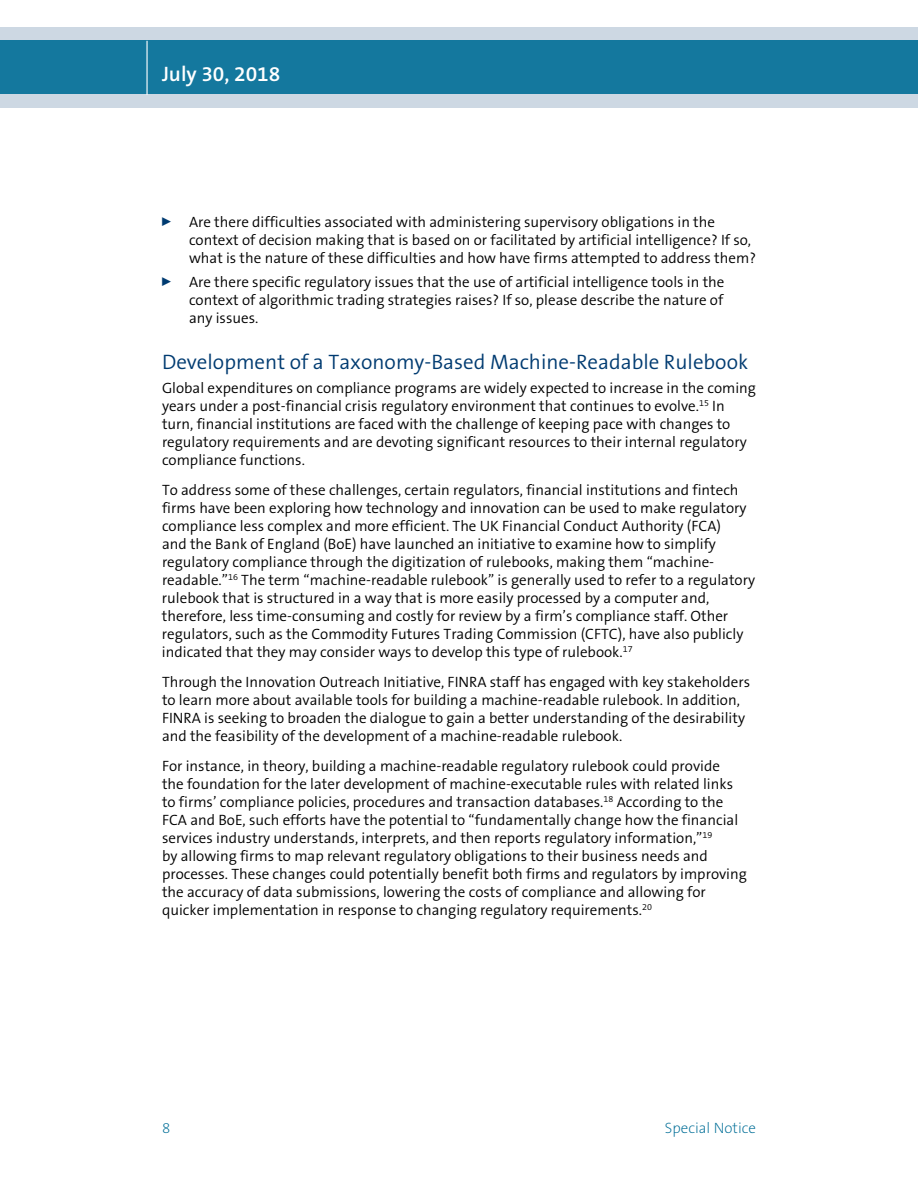
<style>
.page{position:relative;width:918px;height:1188px;background:#fff}
.page>*{position:absolute;margin:0;border:0;box-sizing:border-box;transform-origin:0 0}
.t1{font:300 21px "The Sans B4";color:#003b71}
.t2{font:600 21px "The Sans B6";color:#fff}
.t3{font:300 15px/18px "The Sans B4";color:#000}
.t4{font:200 15px "The Sans B2";color:#006e97}
</style>
<div class="page">
<div style="left:0;top:27px;width:918px;height:81px;background:#cdd8e3"></div>
<div style="left:0;top:40px;width:918px;height:54px;background:#14789e"></div>
<hr style="left:146px;top:41px;width:2px;height:54px;background:#fff">
<h1 class="t2" style="left:162px;top:63px;width:120px">July 30, 2018</h1>
<p class="t3" style="left:189px;top:213px;width:569px;text-indent:-27px"><sup>0</sup> Are there difficulties associated with administering supervisory obligations in the context of decision making that is based on or facilitated by artificial intelligence? If so, what is the nature of these difficulties and how have firms attempted to address them?</p>
<p class="t3" style="left:189px;top:273px;width:537px;text-align:justify;text-indent:-27px"><sup>0</sup> Are there specific regulatory issues that the use of artificial intelligence tools in the context of algorithmic trading strategies raises? If so, please describe the nature of any issues.</p>
<h1 class="t1" style="left:162px;top:351px;width:588px">Development of a Taxonomy-Based Machine-Readable Rulebook</h1>
<p class="t3" style="left:162px;top:380px;width:596px">Global expenditures on compliance programs are widely expected to increase in the coming years under a post-financial crisis regulatory environment that continues to evolve.<sup>15</sup> In turn, financial institutions are faced with the challenge of keeping pace with changes to regulatory requirements and are devoting significant resources to their internal regulatory compliance functions.</p>
<p class="t3" style="left:162px;top:482px;width:595px">To address some of these challenges, certain regulators, financial institutions and fintech firms have been exploring how technology and innovation can be used to make regulatory compliance less complex and more efficient. The UK Financial Conduct Authority (FCA)<br>and the Bank of England (BoE) have launched an initiative to examine how to simplify regulatory compliance through the digitization of rulebooks, making them “machine&shy;readable.”<sup>16</sup> The term “machine-readable rulebook” is generally used to refer to a regulatory rulebook that is structured in a way that is more easily processed by a computer and, therefore, less time-consuming and costly for review by a firm’s compliance staff. Other regulators, such as the Commodity Futures Trading Commission (CFTC), have also publicly indicated that they may consider ways to develop this type of rulebook.<sup>17</sup></p>
<p class="t3" style="left:162px;top:674px;width:590px">Through the Innovation Outreach Initiative, FINRA staff has engaged with key stakeholders to learn more about available tools for building a machine-readable rulebook. In addition, FINRA is seeking to broaden the dialogue to gain a better understanding of the desirability and the feasibility of the development of a machine-readable rulebook.</p>
<p class="t3" style="left:162px;top:758px;width:586px">For instance, in theory, building a machine-readable regulatory rulebook could provide<br>the foundation for the later development of machine-executable rules with related links to firms’ compliance policies, procedures and transaction databases.<sup>18</sup> According to the FCA and BoE, such efforts have the potential to “fundamentally change how the financial services industry understands, interprets, and then reports regulatory information,”<sup>19<br></sup>by allowing firms to map relevant regulatory obligations to their business needs and processes. These changes could potentially benefit both firms and regulators by improving the accuracy of data submissions, lowering the costs of compliance and allowing for quicker implementation in response to changing regulatory requirements.<sup>20</sup></p>
<p class="t4" style="left:162px;top:1120px;width:10px">8</p>
<p class="t4" style="left:665px;top:1120px;width:93px">Special Notice</p>
</div>
